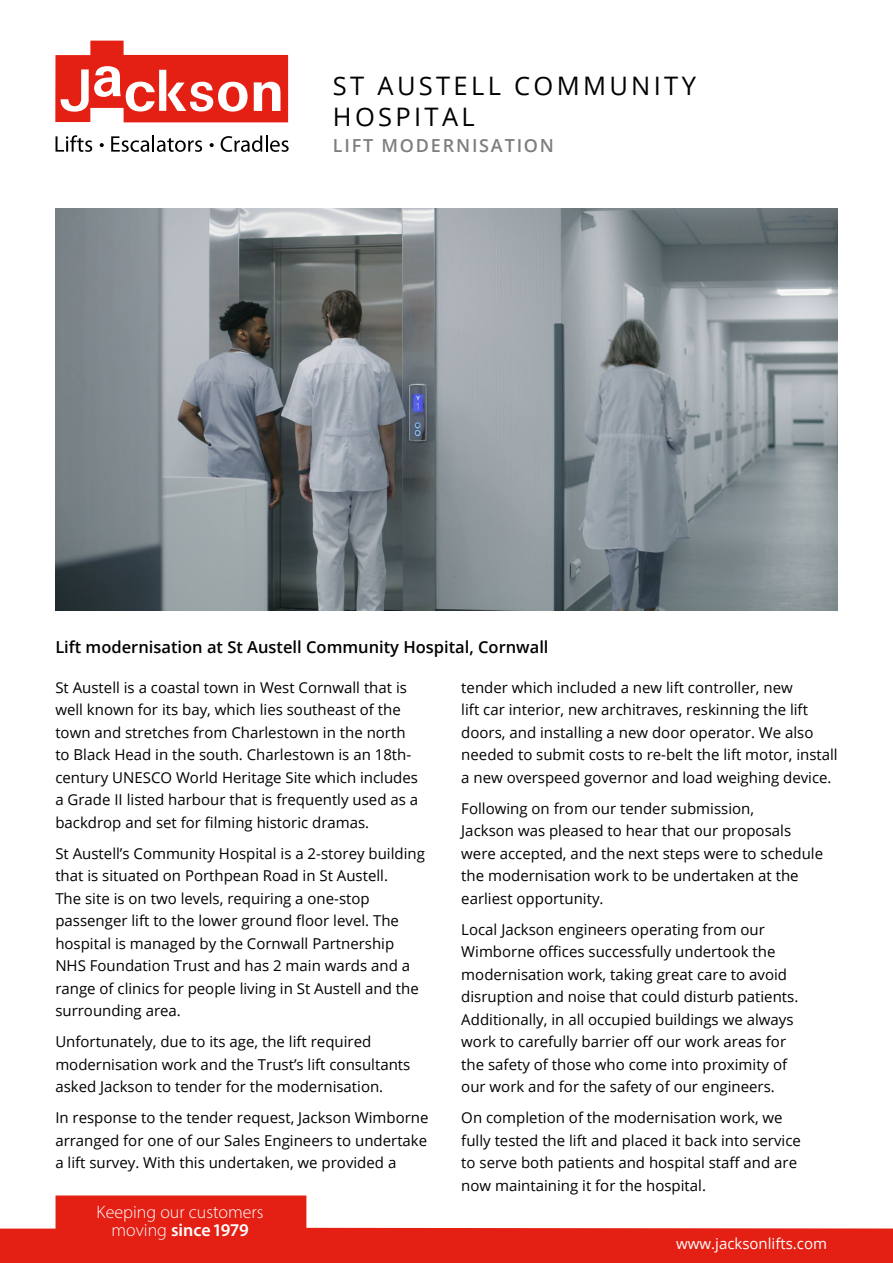
<style>
.page{position:relative;width:893px;height:1263px;background:#fff}
.page>*{position:absolute;margin:0;border:0;box-sizing:border-box;transform-origin:0 0}
.t1{font:25.5px/30.6px "Open Sans";letter-spacing:.13em;color:#000}
.t2{font:300 18px/18px "Myriad Pro";color:#fff;text-align:center}
.t3{font:600 18px "Open Sans";letter-spacing:.1em;color:#7e7e7d}
.t4{font:600 16.5px "Open Sans";color:#000}
.t5{font:15px/22.5px "Open Sans";color:#000}
.t6{font:15px "Open Sans";color:#fff}
.s1{font-weight:600}
</style>
<div class="page">
<svg style="left:0;top:1195px;width:893px;height:68px;fill:#e41f13"></svg>
<svg style="left:55px;top:41px;width:233px;height:81px"></svg>
<svg style="left:56px;top:135px;width:36px;height:17px"></svg>
<svg style="left:111px;top:136px;width:91px;height:16px"></svg>
<svg style="left:221px;top:136px;width:68px;height:16px"></svg>
<svg style="left:100px;top:143px;width:4px;height:4px"></svg>
<svg style="left:210px;top:143px;width:4px;height:4px"></svg>
<img style="left:55px;top:208px;width:783px;height:402px">
<h1 class="t1" style="left:333px;top:70px;width:365px">ST AUSTELL COMMUNITY<br>HOSPITAL</h1>
<p class="t3" style="left:333px;top:133px;width:223px">LIFT MODERNISATION</p>
<p class="t4" style="left:55px;top:636px;width:495px">Lift modernisation at St Austell Community Hospital, Cornwall</p>
<p class="t5" style="left:55px;top:675px;width:364px">St Austell is a coastal town in West Cornwall that is well known for its bay, which lies southeast of the town and stretches from Charlestown in the north to Black Head in the south. Charlestown is an 18th&shy;century UNESCO World Heritage Site which includes a Grade II listed harbour that is frequently used as a backdrop and set for filming historic dramas.</p>
<p class="t5" style="left:55px;top:841px;width:371px">St Austell’s Community Hospital is a 2-storey building that is situated on Porthpean Road in St Austell.<br>The site is on two levels, requiring a one-stop passenger lift to the lower ground floor level. The hospital is managed by the Cornwall Partnership NHS Foundation Trust and has 2 main wards and a range of clinics for people living in St Austell and the surrounding area.</p>
<p class="t5" style="left:55px;top:1030px;width:357px">Unfortunately, due to its age, the lift required modernisation work and the Trust’s lift consultants asked Jackson to tender for the modernisation.</p>
<p class="t5" style="left:55px;top:1106px;width:375px;text-align:justify">In response to the tender request, Jackson Wimborne arranged for one of our Sales Engineers to undertake a lift survey. With this undertaken, we provided a</p>
<p class="t5" style="left:461px;top:675px;width:378px">tender which included a new lift controller, new<br>lift car interior, new architraves, reskinning the lift doors, and installing a new door operator. We also needed to submit costs to re-belt the lift motor, install a new overspeed governor and load weighing device.</p>
<p class="t5" style="left:461px;top:796px;width:363px">Following on from our tender submission,<br>Jackson was pleased to hear that our proposals were accepted, and the next steps were to schedule the modernisation work to be undertaken at the earliest opportunity.</p>
<p class="t5" style="left:461px;top:917px;width:339px">Local Jackson engineers operating from our Wimborne offices successfully undertook the modernisation work, taking great care to avoid disruption and noise that could disturb patients.<br>Additionally, in all occupied buildings we always work to carefully barrier off our work areas for the safety of those who come into proximity of our work and for the safety of our engineers.</p>
<p class="t5" style="left:461px;top:1106px;width:341px">On completion of the modernisation work, we fully tested the lift and placed it back into service to serve both patients and hospital staff and are now maintaining it for the hospital.</p>
<p class="t2" style="left:97px;top:1203px;width:168px">Keeping our customers moving <span class="s1">since 1979</span></p>
<p class="t6" style="left:676px;top:1233px;width:152px">www.jacksonlifts.com</p>
</div>
